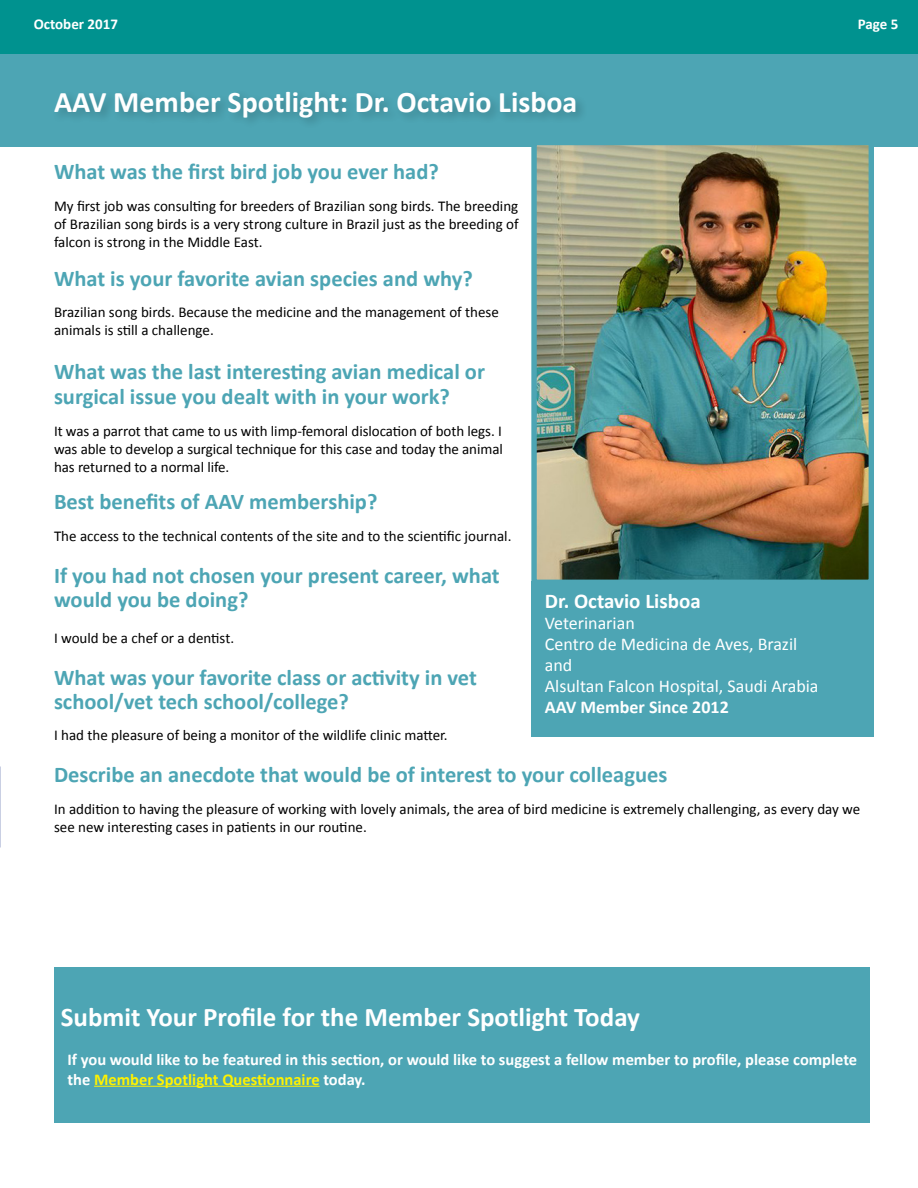
<style>
.page{position:relative;width:918px;height:1188px;background:#fff}
.page>*{position:absolute;margin:0;border:0;box-sizing:border-box;transform-origin:0 0}
.t1{font:700 30px "Calibri";color:#fff}
.t2{font:700 27px "Calibri";color:#fff}
.t3{font:700 22.5px/24px "Calibri";color:#4da5b4}
.body_text_small{font:700 21px "Calibri";color:#fff}
.body_text_small-2{font:18px "Calibri";color:#fff}
.body_text_small-3{font:700 18px "Calibri";color:#fff}
.body_text{font:700 16.5px/19.5px "Calibri";color:#fff}
.body_text-2{font:15px/18px "Calibri";color:#000;text-align:justify}
.body_text-3{font:700 15px "Calibri";color:#fff}
.s1{color:#fff200}
</style>
<div class="page">
<div style="left:0;top:0;width:918px;height:54px;background:#00928f"></div>
<div style="left:0;top:54px;width:918px;height:93px;background:#4da5b4"></div>
<div style="left:52px;top:88px;width:536px;height:42px;background:#000;opacity:.2"></div>
<img style="left:537px;top:146px;width:331px;height:433px">
<div style="left:531px;top:140px;width:343px;height:445px;border:5px solid #4da5b4"></div>
<div style="left:531px;top:581px;width:343px;height:156px;background:#4da5b4"></div>
<div style="left:54px;top:968px;width:815px;height:155px;background:#4da5b4"></div>
<hr style="left:94px;top:1086px;width:226px;height:1px;background:#fff200">
<p class="body_text-3" style="left:34px;top:14px;width:86px">October 2017</p>
<p class="body_text-3" style="left:858px;top:14px;width:42px">Page 5</p>
<p class="t1" style="left:54px;top:82px;width:525px">AAV Member Spotlight: Dr. Octavio Lisboa</p>
<p class="t3" style="left:54px;top:160px;width:386px">What was the first bird job you ever had?</p>
<p class="body_text-2" style="left:54px;top:197px;width:466px">My first job was consulting for breeders of Brazilian song birds. The breeding of Brazilian song birds is a very strong culture in Brazil just as the breeding of falcon is strong in the Middle East.</p>
<p class="t3" style="left:54px;top:266px;width:420px">What is your favorite avian species and why?</p>
<p class="body_text-2" style="left:54px;top:303px;width:446px">Brazilian song birds. Because the medicine and the management of these animals is still a challenge.</p>
<p class="t3" style="left:54px;top:359px;width:433px;line-height:25.5px">What was the last interesting avian medical or surgical issue you dealt with in your work?</p>
<p class="body_text-2" style="left:54px;top:422px;width:450px">It was a parrot that came to us with limp-femoral dislocation of both legs. I was able to develop a surgical technique for this case and today the animal has returned to a normal life.</p>
<p class="t3" style="left:54px;top:490px;width:325px">Best benefits of AAV membership?</p>
<p class="body_text-2" style="left:54px;top:527px;width:459px">The access to the technical contents of the site and to the scientific journal.</p>
<p class="t3" style="left:54px;top:563px;width:447px">If you had not chosen your present career, what would you be doing?</p>
<p class="body_text-2" style="left:54px;top:629px;width:182px">I would be a chef or a dentist.</p>
<p class="t3" style="left:54px;top:665px;width:424px">What was your favorite class or activity in vet school/vet tech school/college?</p>
<p class="body_text-2" style="left:54px;top:726px;width:395px">I had the pleasure of being a monitor of the wildlife clinic matter.</p>
<p class="t3" style="left:54px;top:763px;width:615px">Describe an anecdote that would be of interest to your colleagues</p>
<p class="body_text-2" style="left:54px;top:800px;width:808px">In addition to having the pleasure of working with lovely animals, the area of bird medicine is extremely challenging, as every day we see new interesting cases in patients in our routine.</p>
<p class="body_text_small" style="left:545px;top:587px;width:157px">Dr. Octavio Lisboa</p>
<p class="body_text_small-2" style="left:545px;top:611px;width:91px">Veterinarian</p>
<p class="body_text_small-2" style="left:545px;top:632px;width:254px">Centro de Medicina de Aves, Brazil</p>
<p class="body_text_small-2" style="left:545px;top:653px;width:29px">and</p>
<p class="body_text_small-2" style="left:545px;top:674px;width:275px">Alsultan Falcon Hospital, Saudi Arabia</p>
<p class="body_text_small-3" style="left:545px;top:695px;width:185px">AAV Member Since 2012</p>
<p class="t2" style="left:61px;top:1000px;width:581px">Submit Your Profile for the Member Spotlight Today</p>
<p class="body_text" style="left:68px;top:1050px;width:791px">If you would like to be featured in this section, or would like to suggest a fellow member to profile, please complete the <span class="s1">Member Spotlight Questionnaire</span> today.</p>
</div>
